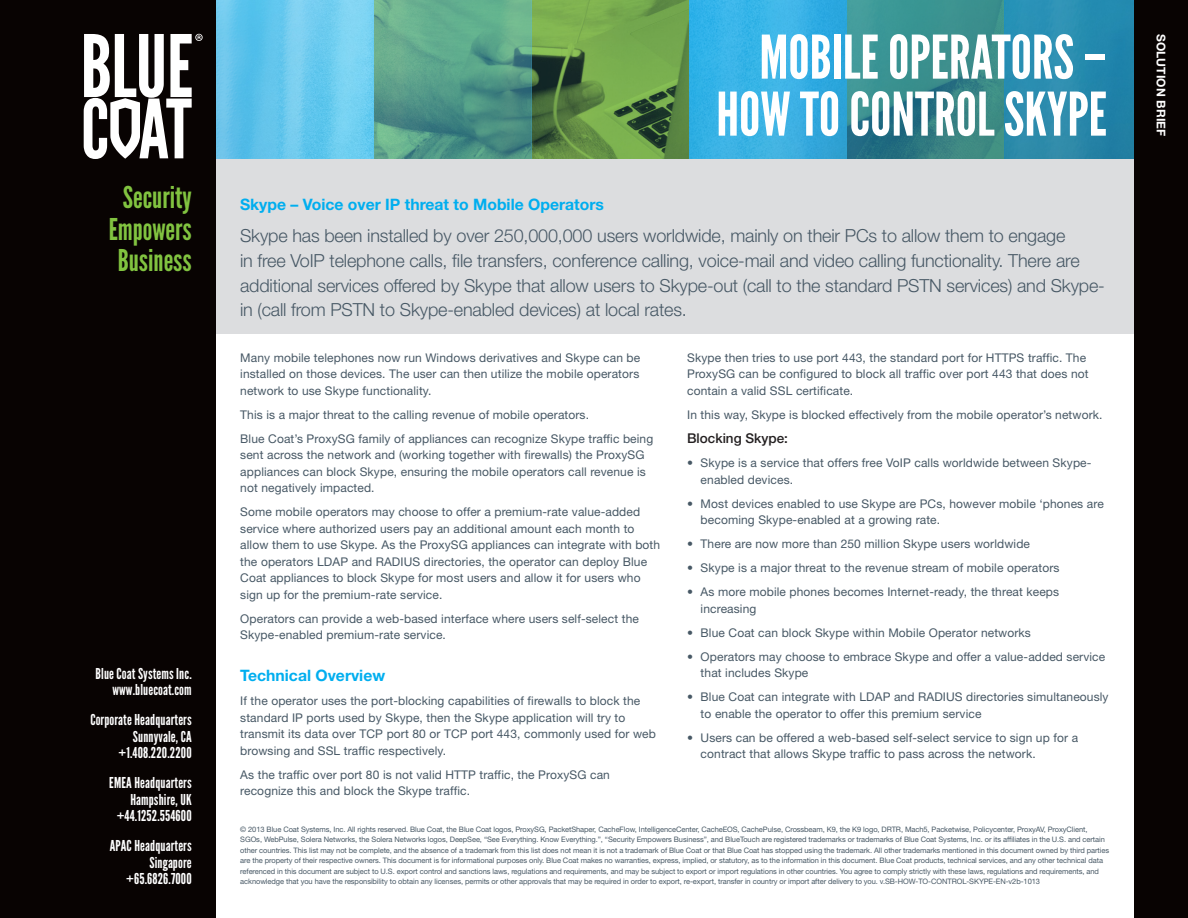
<style>
.page{position:relative;width:1188px;height:918px;background:#fff}
.page>*{position:absolute;margin:0;border:0;box-sizing:border-box;transform-origin:0 0}
.Title_black{font:60px/57px "League Gothic";color:#fff;text-align:right}
.t1{font:30px/31.5px "League Gothic";color:#81c340;text-align:center}
.Intro{font:300 18px/24.8px "Helvetica Neue LT Std";letter-spacing:-.01em;color:#475865}
.Subhead{font:700 15.75px "Helvetica Neue LT Std";color:#00aeef}
.Contact_lockup{font:15px/16.5px "League Gothic";letter-spacing:.01em;color:#fff;text-align:right}
.Subhead_3{font:500 13.5px "Helvetica Neue LT Std";color:#231f20}
.Body_Type{font:12px/16.5px "Helvetica Neue LT Std";letter-spacing:.01em;color:#475865}
.t2{font:700 12px "Helvetica Neue LT Std";letter-spacing:.01em;color:#fff}
.Copyright_Type{font:7.5px/10.5px "Helvetica Neue LT Std";letter-spacing:-.01em;color:#475865}
</style>
<div class="page">
<img style="left:216px;top:0;width:918px;height:159px">
<div style="left:0;top:0;width:216px;height:918px;background:#080302"></div>
<div style="left:1134px;top:0;width:54px;height:918px;background:#080302"></div>
<div style="left:216px;top:159px;width:918px;height:175px;background:#dcdddf"></div>
<svg style="left:84px;top:34px;width:119px;height:125px"></svg>
<h2 class="t1" style="left:109px;top:182px;width:84px">Security<br>Empowers<br>Business</h2>
<p class="Contact_lockup" style="left:96px;top:665px;width:98px">Blue Coat Systems Inc. www.bluecoat.com</p>
<p class="Contact_lockup" style="left:90px;top:712px;width:103px">Corporate Headquarters<br>Sunnyvale, CA +1.408.220.2200</p>
<p class="Contact_lockup" style="left:109px;top:775px;width:84px">EMEA Headquarters<br>Hampshire, UK +44.1252.554600</p>
<p class="Contact_lockup" style="left:110px;top:838px;width:84px">APAC Headquarters<br>Singapore +65.6826.7000</p>
<p class="Title_black" style="left:716px;top:29px;width:392px">MOBILE OPERATORS –<br>HOW TO CONTROL SKYPE</p>
<p class="Subhead" style="left:240px;top:195px;width:366px">Skype – Voice over IP threat to Mobile Operators</p>
<p class="Intro" style="left:240px;top:223px;width:866px">Skype has been installed by over 250,000,000 users worldwide, mainly on their PCs to allow them to engage<br>in free VoIP telephone calls, file transfers, conference calling, voice-mail and video calling functionality. There are additional services offered by Skype that allow users to Skype-out (call to the standard PSTN services) and Skype&shy;in (call from PSTN to Skype-enabled devices) at local rates.</p>
<p class="Body_Type" style="left:240px;top:349px;width:401px;text-align:justify">Many mobile telephones now run Windows derivatives and Skype can be installed on those devices. The user can then utilize the mobile operators network to use Skype functionality.</p>
<p class="Body_Type" style="left:240px;top:406px;width:350px">This is a major threat to the calling revenue of mobile operators.</p>
<p class="Body_Type" style="left:240px;top:430px;width:415px">Blue Coat’s ProxySG family of appliances can recognize Skype traffic being sent across the network and (working together with firewalls) the ProxySG appliances can block Skype, ensuring the mobile operators call revenue is not negatively impacted.</p>
<p class="Body_Type" style="left:240px;top:504px;width:421px">Some mobile operators may choose to offer a premium-rate value-added service where authorized users pay an additional amount each month to allow them to use Skype. As the ProxySG appliances can integrate with both the operators LDAP and RADIUS directories, the operator can deploy Blue Coat appliances to block Skype for most users and allow it for users who sign up for the premium-rate service.</p>
<p class="Body_Type" style="left:240px;top:610px;width:400px">Operators can provide a web-based interface where users self-select the<br>Skype-enabled premium-rate service.</p>
<p class="Subhead" style="left:240px;top:666px;width:146px">Technical Overview</p>
<p class="Body_Type" style="left:240px;top:693px;width:417px">If the operator uses the port-blocking capabilities of firewalls to block the standard IP ports used by Skype, then the Skype application will try to transmit its data over TCP port 80 or TCP port 443, commonly used for web browsing and SSL traffic respectively.</p>
<p class="Body_Type" style="left:240px;top:766px;width:371px">As the traffic over port 80 is not valid HTTP traffic, the ProxySG can recognize this and block the Skype traffic.</p>
<p class="Body_Type" style="left:687px;top:349px;width:403px">Skype then tries to use port 443, the standard port for HTTPS traffic. The<br>ProxySG can be configured to block all traffic over port 443 that does not contain a valid SSL certificate.</p>
<p class="Body_Type" style="left:687px;top:406px;width:417px">In this way, Skype is blocked effectively from the mobile operator’s network.</p>
<p class="Subhead_3" style="left:687px;top:431px;width:102px">Blocking Skype:</p>
<p class="Body_Type" style="left:701px;top:455px;width:392px;text-indent:-14px">• Skype is a service that offers free VoIP calls worldwide between Skype&shy;enabled devices.</p>
<p class="Body_Type" style="left:701px;top:495px;width:405px;text-indent:-14px">• Most devices enabled to use Skype are PCs, however mobile ‘phones are becoming Skype-enabled at a growing rate.</p>
<p class="Body_Type" style="left:687px;top:536px;width:344px">• There are now more than 250 million Skype users worldwide</p>
<p class="Body_Type" style="left:687px;top:560px;width:374px">• Skype is a major threat to the revenue stream of mobile operators</p>
<p class="Body_Type" style="left:701px;top:584px;width:360px;text-indent:-14px">• As more mobile phones becomes Internet-ready, the threat keeps increasing</p>
<p class="Body_Type" style="left:687px;top:624px;width:345px">• Blue Coat can block Skype within Mobile Operator networks</p>
<p class="Body_Type" style="left:701px;top:648px;width:406px;text-indent:-14px">• Operators may choose to embrace Skype and offer a value-added service that includes Skype</p>
<p class="Body_Type" style="left:701px;top:689px;width:410px;text-indent:-14px">• Blue Coat can integrate with LDAP and RADIUS directories simultaneously to enable the operator to offer this premium service</p>
<p class="Body_Type" style="left:701px;top:729px;width:379px;text-indent:-14px">• Users can be offered a web-based self-select service to sign up for a contract that allows Skype traffic to pass across the network.</p>
<p class="Copyright_Type" style="left:240px;top:824px;width:870px">© 2013 Blue Coat Systems, Inc. All rights reserved. Blue Coat, the Blue Coat logos, ProxySG, PacketShaper, CacheFlow, IntelligenceCenter, CacheEOS, CachePulse, Crossbeam, K9, the K9 logo, DRTR, Mach5, Packetwise, Policycenter, ProxyAV, ProxyClient, SGOs, WebPulse, Solera Networks, the Solera Networks logos, DeepSee, “See Everything. Know Everything.”, “Security Empowers Business”, and BlueTouch are registered trademarks or trademarks of Blue Coat Systems, Inc. or its affiliates in the U.S. and certain other countries. This list may not be complete, and the absence of a trademark from this list does not mean it is not a trademark of Blue Coat or that Blue Coat has stopped using the trademark. All other trademarks mentioned in this document owned by third parties are the property of their respective owners. This document is for informational purposes only. Blue Coat makes no warranties, express, implied, or statutory, as to the information in this document. Blue Coat products, technical services, and any other technical data referenced in this document are subject to U.S. export control and sanctions laws, regulations and requirements, and may be subject to export or import regulations in other countries. You agree to comply strictly with these laws, regulations and requirements, and acknowledge that you have the responsibility to obtain any licenses, permits or other approvals that may be required in order to export, re-export, transfer in country or import after delivery to you. v.SB-HOW-TO-CONTROL-SKYPE-EN-v2b-1013</p>
<p class="t2" style="left:1168px;top:34px;width:104px;rotate:90deg">SOLUTION BRIEF</p>
</div>
